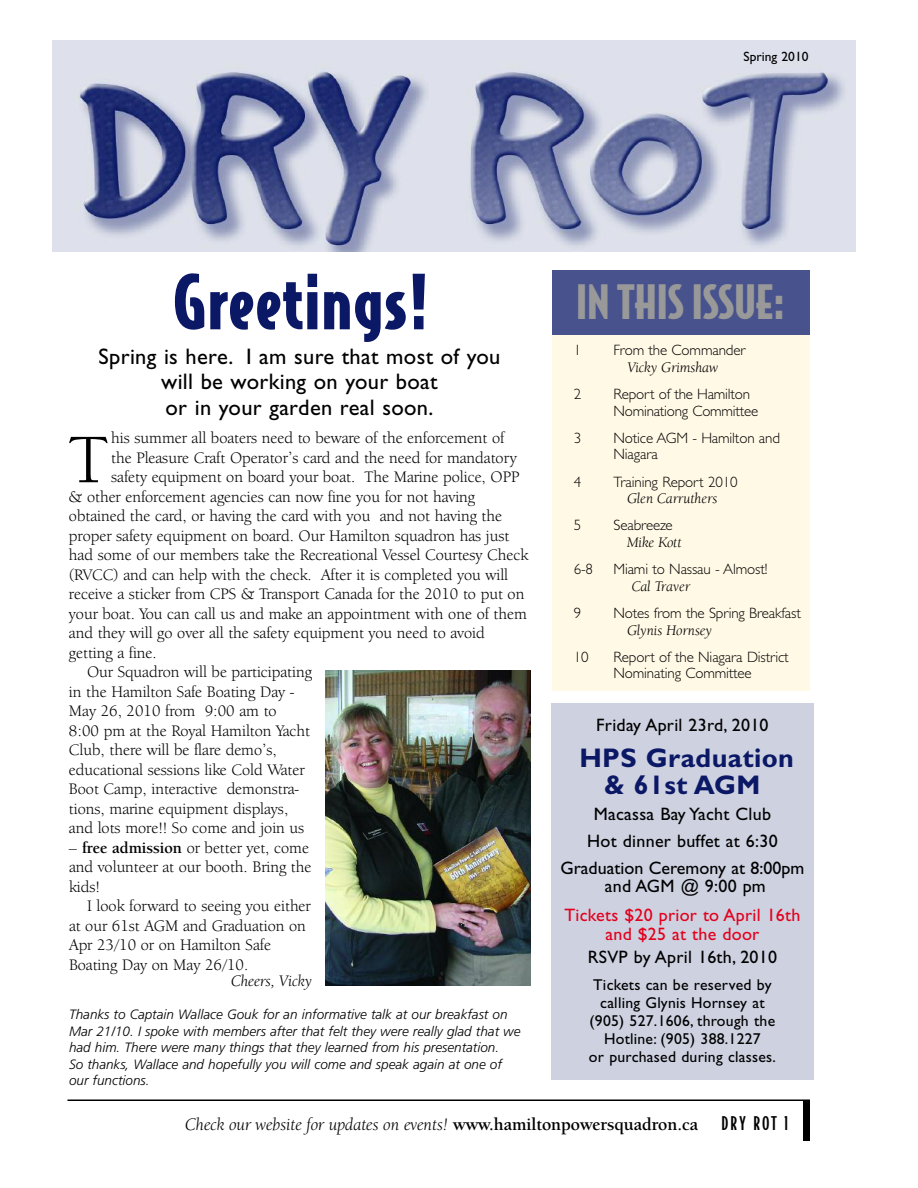
<style>
.page{position:relative;width:918px;height:1188px;background:#fff}
.page>*{position:absolute;margin:0;border:0;box-sizing:border-box;transform-origin:0 0}
.t1{font:900 72px "Bodega Sans";letter-spacing:.015em;color:#0b1866}
.t2{font:71.55px "Berkeley Oldstyle IT Cby BT";color:#000}
.t3{font:900 45px "Bodega Sans";color:#999}
.t4{font:700 27px/27px "Gill Sans";letter-spacing:.015em;color:#0b1866;text-align:center}
.t5{font:22.5px/25.5px "Gill Sans";letter-spacing:.015em;color:#000;text-align:center}
.t6{font:18px/27px "Gill Sans";letter-spacing:.015em;color:#000;text-align:center}
.t7{font:italic 18px "Berkeley Oldstyle IT Cby BT";color:#000}
.t8{font:18px/19.5px "Gill Sans";letter-spacing:.015em;color:#e2001c;text-align:center}
.t9{font:500 18px "Bodega Sans";letter-spacing:.12em;color:#000}
.t10{font:16.5px/19.5px "Berkeley Oldstyle IT Cby BT";color:#000}
.t11{font:italic 16.5px "Berkeley Oldstyle IT Cby BT";color:#000}
.t12{font:15.75px/18px "Gill Sans";letter-spacing:.015em;color:#000;text-align:center}
.t13{font:300 15px/16.5px "Gill Sans";letter-spacing:-.01em;color:#000}
.t14{font:italic 15px "Berkeley";letter-spacing:-.01em;color:#000}
.t15{font:italic 300 13.5px/16.5px "Frutiger";color:#000}
.t16{font:13.5px "Gill Sans";color:#000}
.s1{font-weight:700}
.s2{font-weight:700;font-style:normal}
</style>
<div class="page">
<div style="left:551px;top:704px;width:263px;height:376px;background:#ced1e0"></div>
<img style="left:52px;top:40px;width:804px;height:212px">
<hr style="left:68px;top:1100px;width:742px;height:1px;background:#000">
<div style="left:803px;top:1100px;width:7px;height:41px;background:#000"></div>
<div style="left:552px;top:270px;width:258px;height:421px;background:#fff9e6"></div>
<div style="left:552px;top:270px;width:258px;height:64px;background:#48528c"></div>
<img style="left:326px;top:671px;width:205px;height:315px">
<p class="t16" style="left:744px;top:51px;width:66px">Spring 2010</p>
<h1 class="t1" style="left:173px;top:262px;width:255px">Greetings!</h1>
<h3 class="t3" style="left:576px;top:277px;width:210px">IN THIS ISSUE:</h3>
<h3 class="t5" style="left:99px;top:346px;width:403px">Spring is here. I am sure that most of you will be working on your boat<br>or in your garden real soon.</h3>
<h2 class="t2" style="left:69px;top:432px;width:40px">T</h2>
<p class="t10" style="left:111px;top:430px;width:395px">his summer all boaters need to beware of the enforcement of</p>
<p class="t13" style="left:574px;top:343px;width:9px">1</p>
<p class="t13" style="left:614px;top:343px;width:133px">From the Commander</p>
<p class="t14" style="left:627px;top:361px;width:93px">Vicky Grimshaw</p>
<p class="t13" style="left:574px;top:387px;width:9px">2</p>
<p class="t13" style="left:614px;top:387px;width:146px">Report of the Hamilton<br>Nominationg Committee</p>
<p class="t13" style="left:574px;top:431px;width:9px">3</p>
<p class="t13" style="left:614px;top:431px;width:168px">Notice AGM - Hamilton and<br>Niagara</p>
<p class="t13" style="left:574px;top:475px;width:9px">4</p>
<p class="t13" style="left:614px;top:475px;width:126px">Training Report 2010</p>
<p class="t14" style="left:627px;top:493px;width:92px">Glen Carruthers</p>
<p class="t13" style="left:574px;top:519px;width:9px">5</p>
<p class="t13" style="left:614px;top:519px;width:61px">Seabreeze</p>
<p class="t14" style="left:627px;top:536px;width:56px">Mike Kott</p>
<p class="t13" style="left:574px;top:562px;width:21px">6-8</p>
<p class="t13" style="left:614px;top:562px;width:155px">Miami to Nassau - Almost!</p>
<p class="t14" style="left:631px;top:580px;width:61px">Cal Traver</p>
<p class="t13" style="left:574px;top:606px;width:9px">9</p>
<p class="t13" style="left:614px;top:606px;width:189px">Notes from the Spring Breakfast</p>
<p class="t14" style="left:627px;top:624px;width:87px">Glynis Hornsey</p>
<p class="t13" style="left:574px;top:650px;width:16px">10</p>
<p class="t13" style="left:614px;top:650px;width:177px">Report of the Niagara District<br>Nominating Committee</p>
<p class="t10" style="left:111px;top:449px;width:407px">the Pleasure Craft Operator’s card and the need for mandatory</p>
<p class="t10" style="left:111px;top:469px;width:410px">safety equipment on board your boat. The Marine police, OPP</p>
<p class="t10" style="left:69px;top:488px;width:408px">&amp; other enforcement agencies can now fine you for not having</p>
<p class="t10" style="left:69px;top:508px;width:435px">obtained the card, or having the card with you and not having the</p>
<p class="t10" style="left:69px;top:527px;width:442px">proper safety equipment on board. Our Hamilton squadron has just</p>
<p class="t10" style="left:69px;top:547px;width:461px">had some of our members take the Recreational Vessel Courtesy Check</p>
<p class="t10" style="left:69px;top:566px;width:441px">(RVCC) and can help with the check. After it is completed you will</p>
<p class="t10" style="left:69px;top:586px;width:457px">receive a sticker from CPS &amp; Transport Canada for the 2010 to put on</p>
<p class="t10" style="left:69px;top:605px;width:459px">your boat. You can call us and make an appointment with one of them</p>
<p class="t10" style="left:69px;top:625px;width:417px">and they will go over all the safety equipment you need to avoid</p>
<p class="t10" style="left:69px;top:644px;width:89px">getting a fine.</p>
<p class="t10" style="left:87px;top:664px;width:226px">Our Squadron will be participating</p>
<p class="t10" style="left:69px;top:683px;width:227px">in the Hamilton Safe Boating Day -</p>
<p class="t10" style="left:69px;top:703px;width:209px">May 26, 2010 from 9:00 am to</p>
<p class="t10" style="left:69px;top:722px;width:243px">8:00 pm at the Royal Hamilton Yacht</p>
<p class="t10" style="left:69px;top:742px;width:209px">Club, there will be flare demo’s,</p>
<p class="t10" style="left:69px;top:761px;width:237px">educational sessions like Cold Water</p>
<p class="t10" style="left:69px;top:781px;width:232px">Boot Camp, interactive demonstra-</p>
<p class="t10" style="left:69px;top:800px;width:221px">tions, marine equipment displays,</p>
<p class="t10" style="left:69px;top:820px;width:237px">and lots more!! So come and join us</p>
<p class="t10" style="left:69px;top:839px;width:244px">– <span class="s1">free admission</span> or better yet, come and volunteer at our booth. Bring the kids!</p>
<p class="t10" style="left:69px;top:898px;width:243px;text-indent:18px">I look forward to seeing you either at our 61st AGM and Graduation on<br>Apr 23/10 or on Hamilton Safe<br>Boating Day on May 26/10.</p>
<p class="t11" style="left:231px;top:975px;width:83px">Cheers, Vicky</p>
<p class="t6" style="left:596px;top:713px;width:174px">Friday April 23rd, 2010</p>
<h3 class="t4" style="left:579px;top:746px;width:216px">HPS Graduation &amp; 61st AGM</h3>
<p class="t6" style="left:560px;top:803px;width:245px">Macassa Bay Yacht Club<br>Hot dinner buffet at 6:30<br>Graduation Ceremony at 8:00pm</p>
<p class="t6" style="left:605px;top:875px;width:163px">and AGM @ 9:00 pm</p>
<p class="t8" style="left:564px;top:907px;width:238px">Tickets $20 prior to April 16th and $25 at the door</p>
<p class="t6" style="left:588px;top:945px;width:191px">RSVP by April 16th, 2010</p>
<p class="t12" style="left:589px;top:977px;width:188px">Tickets can be reserved by calling Glynis Hornsey at (905) 527.1606, through the<br>Hotline: (905) 388.1227<br>or purchased during classes.</p>
<p class="t15" style="left:69px;top:1007px;width:453px">Thanks to Captain Wallace Gouk for an informative talk at our breakfast on Mar 21/10. I spoke with members after that felt they were really glad that we had him. There were many things that they learned from his presentation.<br>So thanks, Wallace and hopefully you will come and speak again at one of our functions.</p>
<p class="t7" style="left:185px;top:1117px;width:514px">Check our website for updates on events! <span class="s2">www.hamiltonpowersquadron.ca</span></p>
<p class="t9" style="left:721px;top:1113px;width:68px">DRY ROT 1</p>
</div>
